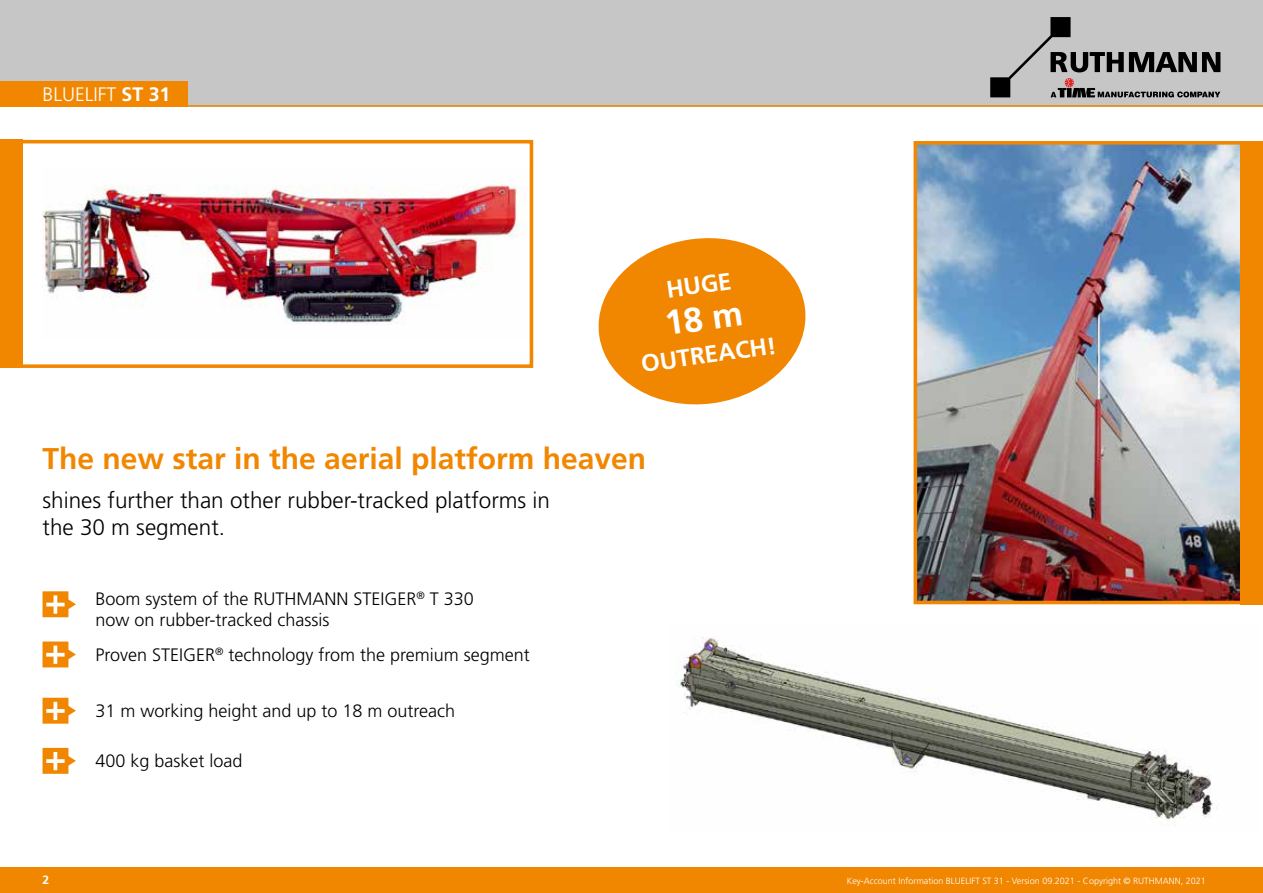
<style>
.page{position:relative;width:1263px;height:893px;background:#fff}
.page>*{position:absolute;margin:0;border:0;box-sizing:border-box;transform-origin:0 0}
.t1{font:700 30px "Frutiger LT Std";color:#f18700}
.t2{font:700 24px "Frutiger LT Std";color:#fff}
.t3{font:300 22.5px/27px "Frutiger LT Std";color:#000}
.t4{font:300 19.5px "Frutiger LT Std";color:#fff}
.t5{font:300 18px/21.6px "Frutiger LT Std";color:#000}
.t6{font:700 12px "Frutiger LT Std";color:#fff}
.t7{font:300 9px "Frutiger LT Std";color:#fff}
.s1{font-weight:700}
</style>
<div class="page">
<div style="left:0;top:867px;width:1263px;height:26px;background:#f18700"></div>
<div style="left:0;top:0;width:1263px;height:106px;background:#c6c6c6"></div>
<div style="left:0;top:81px;width:188px;height:25px;background:#f18700"></div>
<hr style="left:0;top:105px;width:1263px;height:2px;background:#f18700">
<svg style="left:990px;top:17px;width:230px;height:80px"></svg>
<img style="left:676px;top:637px;width:543px;height:185px">
<svg style="left:43px;top:591px;width:33px;height:26px"></svg>
<svg style="left:43px;top:641px;width:33px;height:26px"></svg>
<svg style="left:43px;top:698px;width:33px;height:26px"></svg>
<svg style="left:43px;top:748px;width:33px;height:26px"></svg>
<img style="left:43px;top:185px;width:483px;height:140px">
<div style="left:15px;top:140px;width:518px;height:228px;border:4px solid #f18700"></div>
<img style="left:918px;top:146px;width:322px;height:453px">
<div style="left:913px;top:141px;width:332px;height:463px;border:4px solid #f18700"></div>
<div style="left:0;top:140px;width:23px;height:228px;background:#f18700"></div>
<div style="left:1240px;top:141px;width:23px;height:463px;background:#f18700"></div>
<svg style="left:598px;top:238px;width:208px;height:167px"></svg>
<p class="t4" style="left:43px;top:83px;width:129px">BLUELIFT <span class="s1">ST 31</span></p>
<h2 class="t2" style="left:665px;top:276px;width:67px;rotate:-8deg">HUGE</h2>
<h2 class="t2" style="left:639px;top:350px;width:138px;rotate:-8deg">OUTREACH!</h2>
<h1 class="t1" style="left:43px;top:441px;width:605px">The new star in the aerial platform heaven</h1>
<p class="t3" style="left:43px;top:487px;width:509px">shines further than other rubber-tracked platforms in the 30 m segment.</p>
<p class="t6" style="left:43px;top:872px;width:8px">2</p>
<p class="t5" style="left:95px;top:588px;width:380px">Boom system of the RUTHMANN STEIGER<sup>®</sup> T 330 now on rubber-tracked chassis</p>
<p class="t5" style="left:95px;top:644px;width:436px">Proven STEIGER<sup>®</sup> technology from the premium segment</p>
<p class="t5" style="left:95px;top:700px;width:361px">31 m working height and up to 18 m outreach</p>
<p class="t5" style="left:95px;top:751px;width:149px">400 kg basket load</p>
<p class="t7" style="left:847px;top:875px;width:360px">Key-Account Information BLUELIFT ST 31 - Version 09.2021 - Copyright © RUTHMANN, 2021</p>
</div>
